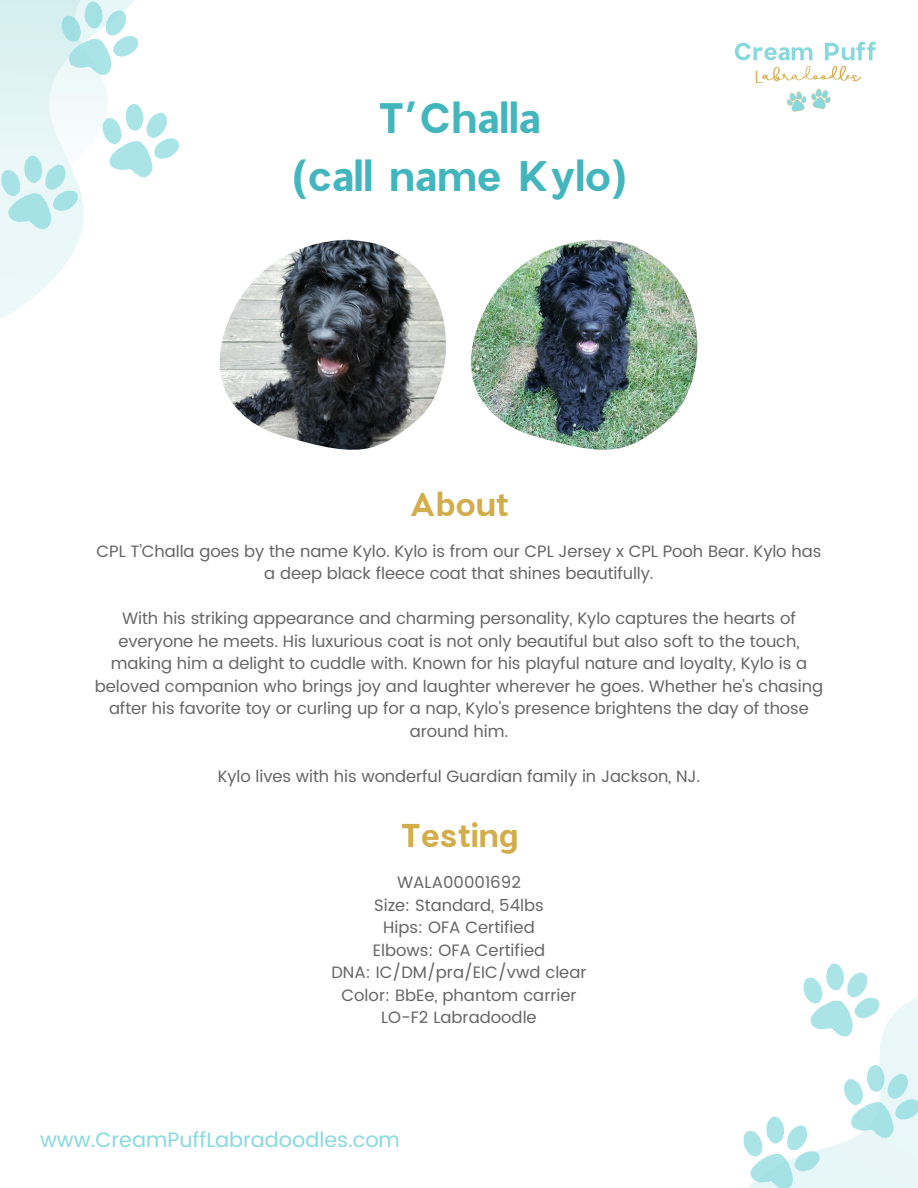
<style>
.page{position:relative;width:918px;height:1188px;background:#fff}
.page>*{position:absolute;margin:0;border:0;box-sizing:border-box;transform-origin:0 0}
.t1{font:700 41.85px/58.5px "Charlevoix Pro";color:#43b6bd;text-align:center}
.t2{font:700 32.4px "Charlevoix Pro";color:#d2ad4b}
.t3{font:20.85px "Poppins";color:#88d9de}
.t4{font:16.5px/22.5px "Poppins";letter-spacing:-.005em;color:#666565;text-align:center}
</style>
<div class="page">
<svg style="left:0;top:229px;width:82px;height:90px;fill:#ecf8f9"></svg>
<svg style="left:0;top:0;width:179px;height:229px"></svg>
<svg style="left:820px;top:963px;width:98px;height:225px;fill:#ebf8f9"></svg>
<svg style="left:844px;top:1065px;width:74px;height:73px"></svg>
<svg style="left:743px;top:1116px;width:77px;height:72px"></svg>
<svg style="left:803px;top:964px;width:77px;height:72px"></svg>
<img style="left:734px;top:41px;width:142px;height:71px">
<img style="left:220px;top:240px;width:226px;height:210px">
<img style="left:471px;top:240px;width:226px;height:210px">
<p class="t1" style="left:292px;top:87px;width:336px">T’Challa<br>(call name Kylo)</p>
<p class="t2" style="left:409px;top:484px;width:101px">About</p>
<h1 class="t4" style="left:97px;top:540px;width:726px">CPL T’Challa goes by the name Kylo. Kylo is from our CPL Jersey x CPL Pooh Bear. Kylo has a deep black fleece coat that shines beautifully.</h1>
<p class="t4" style="left:95px;top:608px;width:730px">With his striking appearance and charming personality, Kylo captures the hearts of everyone he meets. His luxurious coat is not only beautiful but also soft to the touch, making him a delight to cuddle with. Known for his playful nature and loyalty, Kylo is a beloved companion who brings joy and laughter wherever he goes. Whether he's chasing after his favorite toy or curling up for a nap, Kylo's presence brightens the day of those around him.</p>
<p class="t4" style="left:218px;top:765px;width:484px">Kylo lives with his wonderful Guardian family in Jackson, NJ.</p>
<p class="t2" style="left:400px;top:815px;width:119px">Testing</p>
<h2 class="t4" style="left:397px;top:871px;width:125px">WALA00001692</h2>
<p class="t4" style="left:374px;top:894px;width:171px">Size: Standard, 54lbs</p>
<p class="t4" style="left:383px;top:916px;width:153px">Hips: OFA Certified</p>
<p class="t4" style="left:373px;top:939px;width:174px">Elbows: OFA Certified</p>
<h2 class="t4" style="left:331px;top:961px;width:257px">DNA: IC/DM/pra/EIC/vwd clear</h2>
<p class="t4" style="left:341px;top:984px;width:237px">Color: BbEe, phantom carrier</p>
<p class="t4" style="left:381px;top:1006px;width:157px">LO-F2 Labradoodle</p>
<p class="t3" style="left:40px;top:1128px;width:361px">www.CreamPuffLabradoodles.com</p>
</div>
